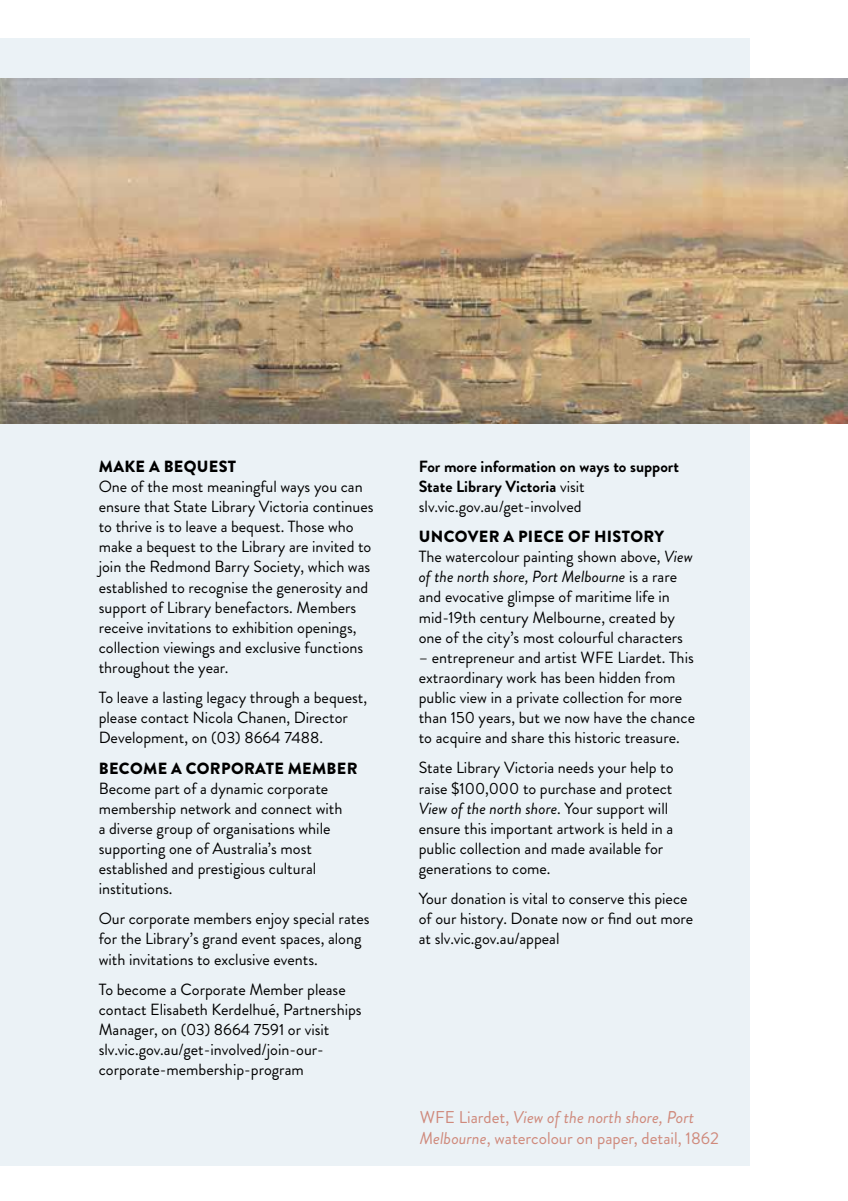
<style>
.page{position:relative;width:848px;height:1201px;background:#fff}
.page>*{position:absolute;margin:0;border:0;box-sizing:border-box;transform-origin:0 0}
.t1{font:17.15px/21px "Brandon Grotesque";color:#cf897b}
.t2{font:16.1px/20.1px "Brandon Grotesque";color:#000}
.t3{font:700 16.1px/20.1px "Brandon Grotesque";color:#000}
.t4{font:900 16.1px "Brandon Grotesque";letter-spacing:.02em;color:#000}
.s1{font-weight:400}
.s2{font-style:italic}
</style>
<div class="page">
<div style="left:0;top:38px;width:750px;height:1127px;background:#ebf2f6"></div>
<img style="left:0;top:79px;width:848px;height:344px">
<h2 class="t4" style="left:99px;top:455px;width:139px">MAKE A BEQUEST</h2>
<p class="t2" style="left:99px;top:476px;width:276px">One of the most meaningful ways you can ensure that State Library Victoria continues to thrive is to leave a bequest. Those who make a bequest to the Library are invited to join the Redmond Barry Society, which was established to recognise the generosity and support of Library benefactors. Members receive invitations to exhibition openings, collection viewings and exclusive functions throughout the year.</p>
<p class="t2" style="left:99px;top:688px;width:270px">To leave a lasting legacy through a bequest, please contact Nicola Chanen, Director<br>Development, on (03) 8664 7488.</p>
<h2 class="t4" style="left:99px;top:756px;width:260px">BECOME A CORPORATE MEMBER</h2>
<p class="t2" style="left:99px;top:778px;width:245px">Become part of a dynamic corporate membership network and connect with a diverse group of organisations while supporting one of Australia’s most established and prestigious cultural institutions.</p>
<p class="t2" style="left:99px;top:909px;width:272px">Our corporate members enjoy special rates for the Library’s grand event spaces, along with invitations to exclusive events.</p>
<p class="t2" style="left:99px;top:979px;width:264px">To become a Corporate Member please contact Elisabeth Kerdelhué, Partnerships Manager, on (03) 8664 7591 or visit slv.vic.gov.au/get-involved/join-our&shy;corporate-membership-program</p>
<p class="t3" style="left:419px;top:456px;width:262px">For more information on ways to support<br>State Library Victoria <span class="s1">visit slv.vic.gov.au/get-involved</span></p>
<h2 class="t4" style="left:419px;top:525px;width:247px">UNCOVER A PIECE OF HISTORY</h2>
<p class="t2" style="left:419px;top:547px;width:275px">The watercolour painting shown above, <span class="s2">View of the north shore, Port Melbourne</span> is a rare and evocative glimpse of maritime life in mid-19th century Melbourne, created by one of the city’s most colourful characters</p>
<p class="t2" style="left:419px;top:647px;width:278px">– entrepreneur and artist WFE Liardet. This extraordinary work has been hidden from public view in a private collection for more than 150 years, but we now have the chance to acquire and share this historic treasure.</p>
<p class="t2" style="left:419px;top:758px;width:256px">State Library Victoria needs your help to raise $100,000 to purchase and protect <span class="s2">View of the north shore</span>. Your support will ensure this important artwork is held in a public collection and made available for generations to come.</p>
<p class="t2" style="left:419px;top:888px;width:276px">Your donation is vital to conserve this piece of our history. Donate now or find out more at slv.vic.gov.au/appeal</p>
<p class="t1" style="left:420px;top:1106px;width:301px">WFE Liardet, <span class="s2">View of the north shore, Port<br>Melbourne</span>, watercolour on paper, detail, 1862</p>
</div>
